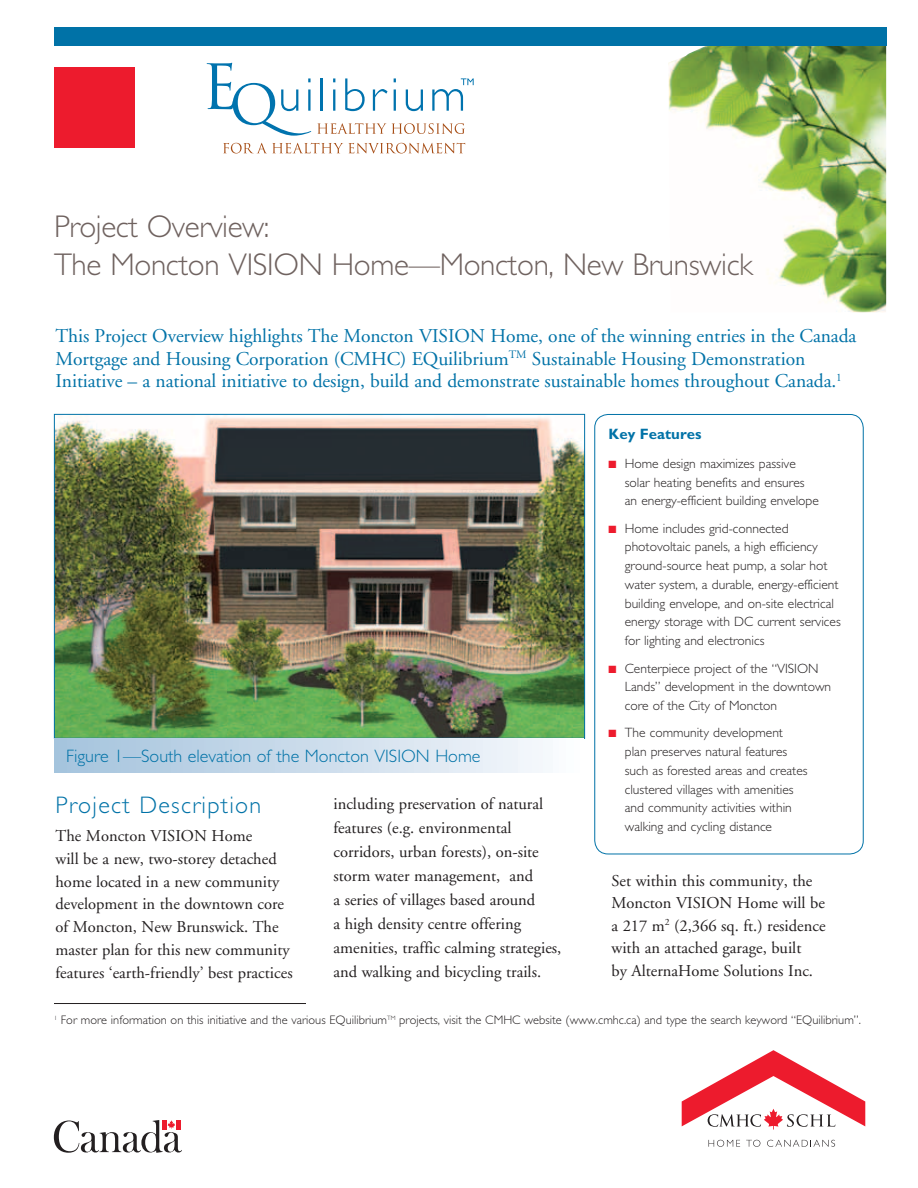
<style>
.page{position:relative;width:918px;height:1188px;background:#fff}
.page>*{position:absolute;margin:0;border:0;box-sizing:border-box;transform-origin:0 0}
.t1{font:300 31.5px/37.8px "Gill Sans Std";letter-spacing:-.01em;color:#6f625f}
.t2{font:300 24px "Gill Sans Std";letter-spacing:.055em;color:#0072a7}
.t3{font:19.5px/22.5px "Adobe Garamond";letter-spacing:-.005em;color:#0072a7}
.t4{font:300 18px "Gill Sans Std";color:#0072a7}
.t5{font:16.5px/24px "Adobe Garamond";color:#231f20}
.t6{font:700 15px "Gill Sans Std";color:#0072a7}
.t7{font:300 13.5px/18.8px "Gill Sans Std";color:#231f20}
.t8{font:300 12.3px "Gill Sans Std";color:#231f20}
.s1{color:#ed1b2d}
</style>
<div class="page">
<img style="left:668px;top:46px;width:218px;height:266px">
<svg style="left:54px;top:1120px;width:128px;height:33px"></svg>
<svg style="left:682px;top:1050px;width:183px;height:80px"></svg>
<svg style="left:709px;top:1140px;width:31px;height:7px"></svg>
<svg style="left:746px;top:1140px;width:14px;height:7px"></svg>
<svg style="left:767px;top:1140px;width:68px;height:7px"></svg>
<div style="left:594px;top:414px;width:270px;height:440px;border:1px solid #0072a7;border-radius:14px"></div>
<div style="left:54px;top:68px;width:81px;height:80px;background:#ed1b2d"></div>
<hr style="left:321px;top:78px;width:2px;height:33px;background:#0073ae">
<hr style="left:333px;top:89px;width:2px;height:22px;background:#0073ae">
<svg style="left:345px;top:78px;width:20px;height:33px"></svg>
<svg style="left:373px;top:89px;width:15px;height:22px"></svg>
<hr style="left:394px;top:89px;width:2px;height:22px;background:#0073ae">
<svg style="left:406px;top:89px;width:17px;height:22px"></svg>
<svg style="left:207px;top:63px;width:104px;height:73px"></svg>
<svg style="left:317px;top:123px;width:69px;height:11px"></svg>
<svg style="left:392px;top:123px;width:73px;height:11px"></svg>
<svg style="left:223px;top:143px;width:242px;height:10px"></svg>
<svg style="left:432px;top:78px;width:42px;height:33px"></svg>
<div style="left:54px;top:27px;width:832px;height:19px;background:#0072a7"></div>
<img style="left:56px;top:416px;width:527px;height:321px">
<div style="left:54px;top:739px;width:530px;height:34px;background:linear-gradient(to right,#a3c2dc,#fafbfd)"></div>
<hr style="left:54px;top:1003px;width:252px;height:1px;background:#231f20">
<h1 class="t1" style="left:54px;top:208px;width:700px">Project Overview:<br>The Moncton VISION Home—Moncton, New Brunswick</h1>
<p class="t3" style="left:56px;top:325px;width:802px">This Project Overview highlights The Moncton VISION Home, one of the winning entries in the Canada<br>Mortgage and Housing Corporation (CMHC) EQuilibrium<sup>TM</sup> Sustainable Housing Demonstration<br>Initiative – a national initiative to design, build and demonstrate sustainable homes throughout Canada.<sup>1</sup></p>
<h3 class="t4" style="left:66px;top:746px;width:416px">Figure 1—South elevation of the Moncton VISION Home</h3>
<h2 class="t2" style="left:56px;top:791px;width:207px">Project Description</h2>
<p class="t5" style="left:56px;top:825px;width:239px;line-height:22.8px">The Moncton VISION Home<br>will be a new, two-storey detached home located in a new community development in the downtown core of Moncton, New Brunswick. The master plan for this new community features ‘earth-friendly’ best practices</p>
<p class="t5" style="left:333px;top:792px;width:229px">including preservation of natural features (e.g. environmental corridors, urban forests), on-site storm water management, and<br>a series of villages based around<br>a high density centre offering amenities, traffic calming strategies, and walking and bicycling trails.</p>
<p class="t6" style="left:609px;top:425px;width:94px">Key Features</p>
<p class="t7" style="left:625px;top:454px;width:196px;text-indent:-16px"><span class="s1">■</span> Home design maximizes passive solar heating benefits and ensures an energy-efficient building envelope</p>
<p class="t7" style="left:625px;top:519px;width:217px;text-indent:-16px"><span class="s1">■</span> Home includes grid-connected photovoltaic panels, a high efficiency ground-source heat pump, a solar hot water system, a durable, energy-efficient building envelope, and on-site electrical energy storage with DC current services for lighting and electronics</p>
<p class="t7" style="left:625px;top:659px;width:208px;text-indent:-16px"><span class="s1">■</span> Centerpiece project of the “VISION<br>Lands” development in the downtown core of the City of Moncton</p>
<p class="t7" style="left:625px;top:724px;width:184px;text-indent:-16px"><span class="s1">■</span> The community development plan preserves natural features such as forested areas and creates clustered villages with amenities and community activities within walking and cycling distance</p>
<p class="t5" style="left:611px;top:870px;width:216px;line-height:22.5px">Set within this community, the<br>Moncton VISION Home will be a 217 m<sup>2</sup> (2,366 sq. ft.) residence with an attached garage, built<br>by AlternaHome Solutions Inc.</p>
<p class="t8" style="left:54px;top:1013px;width:808px"><sup>1</sup> For more information on this initiative and the various EQuilibrium<sup>TM</sup> projects, visit the CMHC website (www.cmhc.ca) and type the search keyword “EQuilibrium”.</p>
</div>
